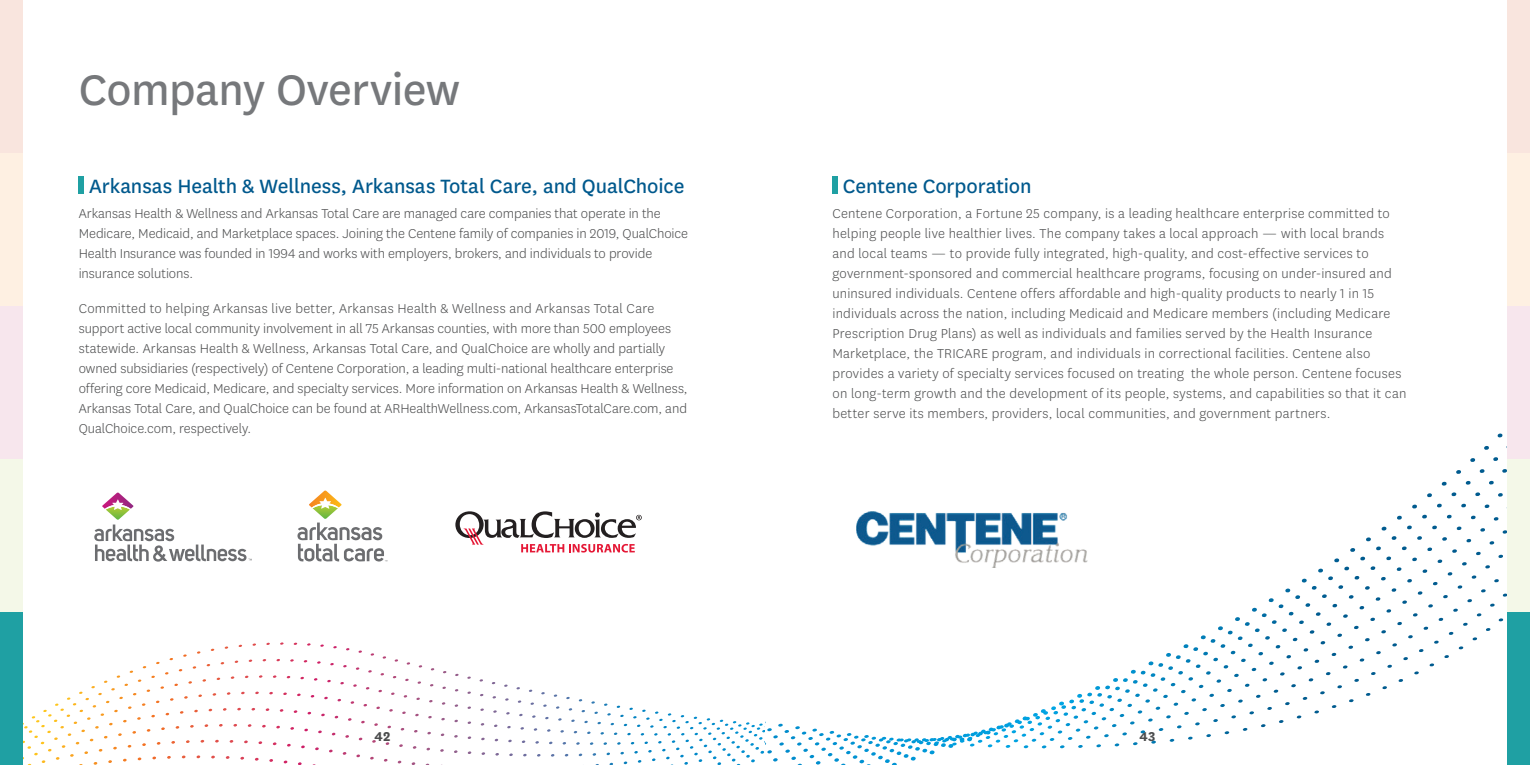
<style>
.page{position:relative;width:1530px;height:765px;background:#fff}
.page>*{position:absolute;margin:0;border:0;box-sizing:border-box;transform-origin:0 0}
.t1{font:50px "Centene Sans";letter-spacing:-.01em;color:#76787b}
.t2{font:22.5px "Centene Sans";letter-spacing:-.005em;color:#00598d}
.t3{font:300 15px/20px "Centene Sans";letter-spacing:.01em;color:#4b4c4d}
.t4{font:700 15px "Centene Sans";color:#4b4c4d}
</style>
<div class="page">
<svg style="left:22px;top:642px;width:425px;height:123px"></svg>
<svg style="left:1427px;top:493px;width:5px;height:4px"></svg>
<svg style="left:1441px;top:482px;width:6px;height:4px"></svg>
<svg style="left:1456px;top:470px;width:5px;height:4px"></svg>
<svg style="left:1470px;top:458px;width:5px;height:4px"></svg>
<svg style="left:1484px;top:446px;width:5px;height:4px"></svg>
<svg style="left:1497px;top:434px;width:6px;height:4px"></svg>
<svg style="left:1451px;top:492px;width:6px;height:4px"></svg>
<svg style="left:1465px;top:481px;width:6px;height:4px"></svg>
<svg style="left:1479px;top:469px;width:6px;height:4px"></svg>
<svg style="left:1493px;top:457px;width:5px;height:4px"></svg>
<svg style="left:1489px;top:481px;width:5px;height:4px"></svg>
<svg style="left:1502px;top:469px;width:5px;height:4px"></svg>
<svg style="left:1498px;top:493px;width:5px;height:4px"></svg>
<svg style="left:1475px;top:492px;width:6px;height:4px"></svg>
<div style="left:832px;top:176px;width:6px;height:18px;background:#1fa0a3"></div>
<div style="left:79px;top:176px;width:5px;height:18px;background:#1fa0a3"></div>
<svg style="left:94px;top:493px;width:158px;height:69px"></svg>
<svg style="left:297px;top:491px;width:90px;height:71px"></svg>
<svg style="left:454px;top:504px;width:1054px;height:261px"></svg>
<img style="left:857px;top:511px;width:231px;height:57px">
<div style="left:0;top:153px;width:22px;height:153px;background:#fef0e2"></div>
<div style="left:0;top:306px;width:22px;height:153px;background:#f7e6ed"></div>
<div style="left:0;top:459px;width:22px;height:153px;background:#f4f8e8"></div>
<div style="left:0;top:612px;width:22px;height:153px;background:#1fa0a3"></div>
<div style="left:0;top:0;width:22px;height:153px;background:#f9e5de"></div>
<div style="left:1508px;top:153px;width:22px;height:153px;background:#fef0e2"></div>
<div style="left:1508px;top:306px;width:22px;height:153px;background:#f7e6ed"></div>
<div style="left:1508px;top:459px;width:22px;height:153px;background:#f4f8e8"></div>
<div style="left:1508px;top:612px;width:22px;height:153px;background:#1fa0a3"></div>
<div style="left:1508px;top:0;width:22px;height:153px;background:#f9e5de"></div>
<h3 class="t1" style="left:79px;top:56px;width:383px">Company Overview</h3>
<h4 class="t2" style="left:89px;top:171px;width:597px">Arkansas Health &amp; Wellness, Arkansas Total Care, and QualChoice</h4>
<p class="t3" style="left:79px;top:203px;width:611px">Arkansas Health &amp; Wellness and Arkansas Total Care are managed care companies that operate in the Medicare, Medicaid, and Marketplace spaces. Joining the Centene family of companies in 2019, QualChoice Health Insurance was founded in 1994 and works with employers, brokers, and individuals to provide insurance solutions.</p>
<p class="t3" style="left:79px;top:298px;width:610px">Committed to helping Arkansas live better, Arkansas Health &amp; Wellness and Arkansas Total Care support active local community involvement in all 75 Arkansas counties, with more than 500 employees statewide. Arkansas Health &amp; Wellness, Arkansas Total Care, and QualChoice are wholly and partially owned subsidiaries (respectively) of Centene Corporation, a leading multi-national healthcare enterprise offering core Medicaid, Medicare, and specialty services. More information on Arkansas Health &amp; Wellness, Arkansas Total Care, and QualChoice can be found at ARHealthWellness.com, ArkansasTotalCare.com, and QualChoice.com, respectively.</p>
<h4 class="t2" style="left:843px;top:171px;width:190px">Centene Corporation</h4>
<p class="t3" style="left:832px;top:203px;width:575px">Centene Corporation, a Fortune 25 company, is a leading healthcare enterprise committed to helping people live healthier lives. The company takes a local approach — with local brands and local teams — to provide fully integrated, high-quality, and cost-effective services to government-sponsored and commercial healthcare programs, focusing on under-insured and uninsured individuals. Centene offers affordable and high-quality products to nearly 1 in 15 individuals across the nation, including Medicaid and Medicare members (including Medicare Prescription Drug Plans) as well as individuals and families served by the Health Insurance Marketplace, the TRICARE program, and individuals in correctional facilities. Centene also provides a variety of specialty services focused on treating the whole person. Centene focuses on long-term growth and the development of its people, systems, and capabilities so that it can better serve its members, providers, local communities, and government partners.</p>
<p class="t4" style="left:375px;top:726px;width:17px">42</p>
<p class="t4" style="left:1139px;top:726px;width:18px">43</p>
</div>
